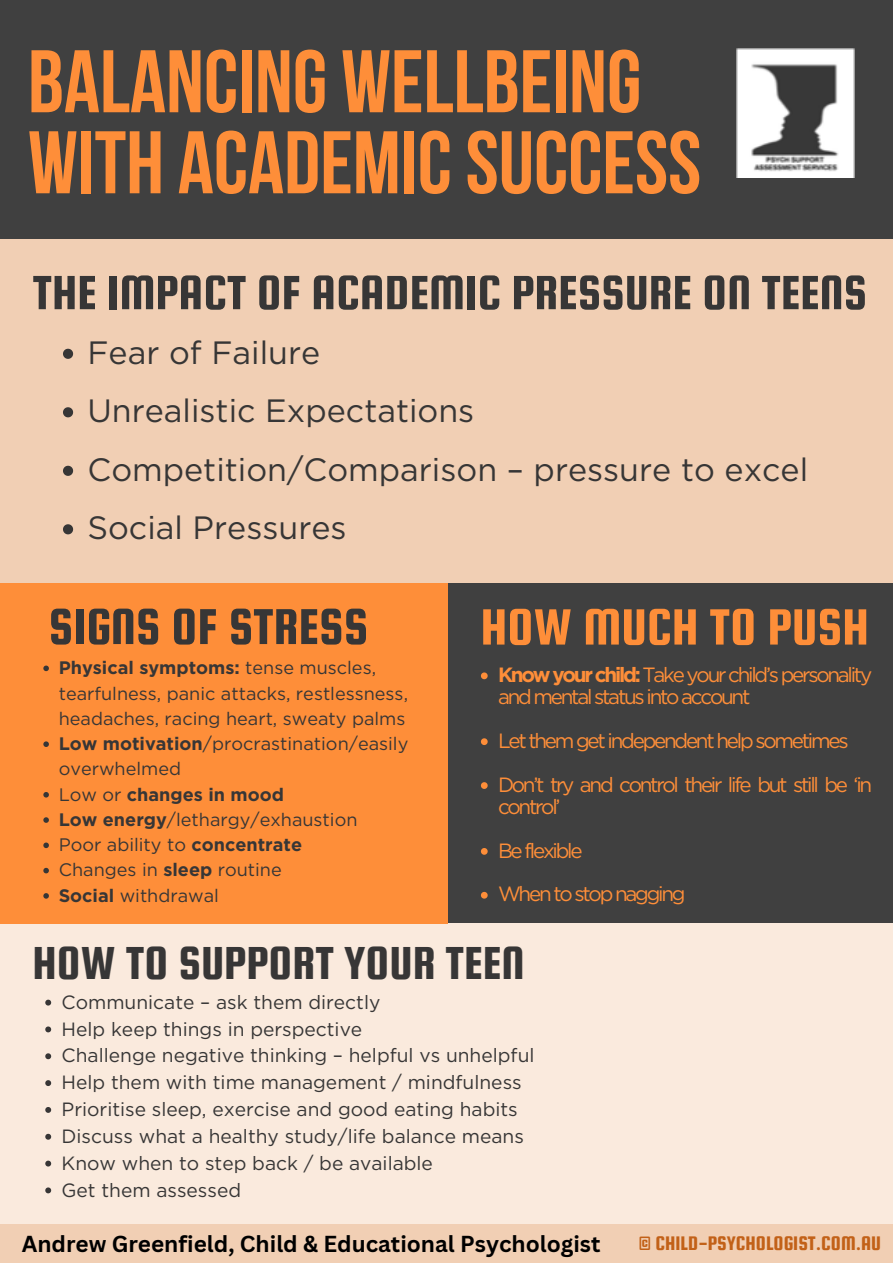
<style>
.page{position:relative;width:893px;height:1263px;background:#404040}
.page>*{position:absolute;margin:0;border:0;box-sizing:border-box;transform-origin:0 0}
.t1{font:700 88.57px/81px "Bebas Neue";color:#fe8e39}
.t2{font:54.53px "Squada One";color:#fe8e39}
.t3{font:53.93px "Squada One";color:#373636}
.t4{font:51.45px "Squada One";color:#373636}
.t5{font:49.5px "Squada One";color:#373636}
.t6{font:32.25px "Gotham";color:#373636}
.t7{font:700 22.5px "Canva Sans";color:#000}
.t8{font:21px "Squada One";color:#c26118}
.t9{font:20.62px/21.9px "Gotham";letter-spacing:-.11em;color:#fe8e39}
.t10{font:19.2px "Gotham";color:#373636}
.t11{font:18.08px/25.3px "Gotham";color:#373636}
.t12{font:700 18.08px "Gotham";color:#373636}
.s1{font-weight:700}
.s2{font-weight:400}
</style>
<div class="page">
<div style="left:0;top:923px;width:893px;height:340px;background:#faeadd"></div>
<div style="left:0;top:580px;width:447px;height:343px;background:#fe8e39"></div>
<div style="left:0;top:239px;width:893px;height:343px;background:#f1cfb4"></div>
<div style="left:0;top:1224px;width:893px;height:39px;background:#f1cfb4"></div>
<img style="left:736px;top:49px;width:118px;height:129px">
<svg style="left:63px;top:349px;width:10px;height:10px"></svg>
<svg style="left:63px;top:407px;width:10px;height:10px"></svg>
<svg style="left:63px;top:466px;width:10px;height:10px"></svg>
<svg style="left:63px;top:524px;width:10px;height:10px"></svg>
<svg style="left:43px;top:665px;width:6px;height:6px"></svg>
<svg style="left:43px;top:741px;width:6px;height:6px"></svg>
<svg style="left:43px;top:792px;width:6px;height:5px"></svg>
<svg style="left:43px;top:817px;width:6px;height:6px"></svg>
<svg style="left:43px;top:842px;width:6px;height:6px"></svg>
<svg style="left:43px;top:868px;width:6px;height:5px"></svg>
<svg style="left:43px;top:893px;width:6px;height:6px"></svg>
<svg style="left:481px;top:672px;width:7px;height:7px"></svg>
<svg style="left:481px;top:738px;width:7px;height:7px"></svg>
<svg style="left:481px;top:782px;width:7px;height:7px"></svg>
<svg style="left:481px;top:848px;width:7px;height:7px"></svg>
<svg style="left:481px;top:892px;width:7px;height:7px"></svg>
<svg style="left:45px;top:1000px;width:6px;height:5px"></svg>
<svg style="left:45px;top:1026px;width:6px;height:6px"></svg>
<svg style="left:45px;top:1053px;width:6px;height:6px"></svg>
<svg style="left:45px;top:1080px;width:6px;height:6px"></svg>
<svg style="left:45px;top:1107px;width:6px;height:6px"></svg>
<svg style="left:45px;top:1134px;width:6px;height:6px"></svg>
<svg style="left:45px;top:1160px;width:6px;height:6px"></svg>
<svg style="left:45px;top:1187px;width:6px;height:6px"></svg>
<p class="t1" style="left:28px;top:50px;width:675px">BALANCING WELLBEING<br>WITH ACADEMICSUCCESS</p>
<h2 class="t4" style="left:33px;top:265px;width:836px">THE IMPACT OF ACADEMIC PRESSURE ON TEENS</h2>
<p class="t6" style="left:87px;top:333px;width:234px">Fear of Failure</p>
<h2 class="t6" style="left:87px;top:391px;width:388px">Unrealistic Expectations</h2>
<p class="t6" style="left:87px;top:450px;width:722px">Competition/Comparison – pressure to excel</p>
<p class="t6" style="left:87px;top:508px;width:261px">Social Pressures</p>
<p class="t3" style="left:48px;top:598px;width:321px">SIGNS OF STRESS</p>
<p class="t2" style="left:480px;top:598px;width:390px">HOW MUCH TO PUSH</p>
<h2 class="t9" style="left:498px;top:664px;width:376px"><span class="s1">Know your child:</span> Take your child’s personality and mental status into account</h2>
<p class="t9" style="left:498px;top:729px;width:352px">Let them get independent help sometimes</p>
<p class="t9" style="left:498px;top:773px;width:376px">Don’t try and control their life but still be ‘in control’</p>
<p class="t9" style="left:498px;top:839px;width:86px">Be flexible</p>
<p class="t9" style="left:498px;top:883px;width:189px">When to stop nagging</p>
<p class="t11" style="left:59px;top:655px;width:351px"><span class="s1">Physical symptoms:</span> tense muscles, tearfulness, panic attacks, restlessness, headaches, racing heart, sweaty palms</p>
<h2 class="t11" style="left:59px;top:731px;width:351px"><span class="s1">Low motivation</span>/procrastination/easily overwhelmed</h2>
<p class="t12" style="left:59px;top:783px;width:227px"><span class="s2">Low or</span> changes in mood</p>
<p class="t11" style="left:59px;top:807px;width:300px"><span class="s1">Low energy</span>/lethargy/exhaustion</p>
<p class="t11" style="left:59px;top:832px;width:245px">Poor ability to <span class="s1">concentrate</span></p>
<p class="t11" style="left:59px;top:857px;width:225px">Changes in <span class="s1">sleep</span> routine</p>
<p class="t11" style="left:59px;top:882px;width:162px"><span class="s1">Social</span> withdrawal</p>
<p class="t5" style="left:33px;top:936px;width:493px">HOW TO SUPPORT YOUR TEEN</p>
<p class="t10" style="left:62px;top:990px;width:320px">Communicate – ask them directly</p>
<p class="t10" style="left:62px;top:1017px;width:302px">Help keep things in perspective</p>
<p class="t10" style="left:62px;top:1044px;width:474px">Challenge negative thinking – helpful vs unhelpful</p>
<p class="t10" style="left:62px;top:1071px;width:462px">Help them with time management / mindfulness</p>
<p class="t10" style="left:62px;top:1098px;width:458px">Prioritise sleep, exercise and good eating habits</p>
<p class="t10" style="left:62px;top:1124px;width:464px">Discuss what a healthy study/life balance means</p>
<p class="t10" style="left:62px;top:1151px;width:373px">Know when to step back / be available</p>
<p class="t10" style="left:62px;top:1178px;width:181px">Get them assessed</p>
<h5 class="t7" style="left:22px;top:1227px;width:580px">Andrew Greenfield, Child &amp; Educational Psychologist</h5>
<h4 class="t8" style="left:638px;top:1232px;width:244px">© CHILD-PSYCHOLOGIST.COM.AU</h4>
</div>
